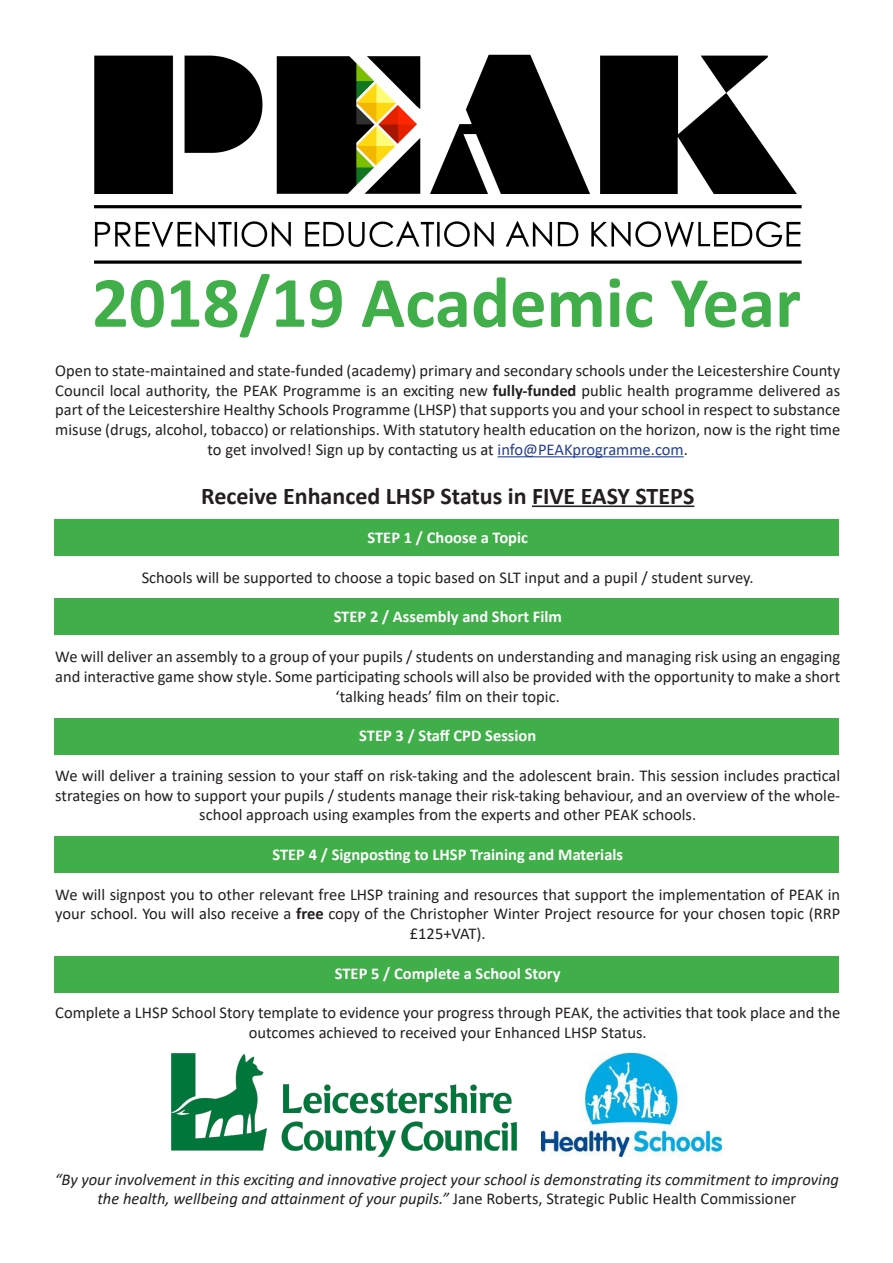
<style>
.page{position:relative;width:893px;height:1263px;background:#fff}
.page>*{position:absolute;margin:0;border:0;box-sizing:border-box;transform-origin:0 0}
.t1{font:700 72.75px "Calibri";color:#40ae49}
.t2{font:700 24px "Calibri";color:#231f20}
.t3{font:16.5px/19.8px "Calibri";color:#231f20;text-align:center}
.t4{font:italic 16.5px/19.8px "Calibri";color:#231f20;text-align:center}
.t5{font:700 16.5px "Calibri";color:#fff}
.s1{font-weight:700}
.s2{color:#253f8e}
.s3{font-style:normal}
</style>
<div class="page">
<div style="left:55px;top:598px;width:784px;height:37px;background:#40ae49"></div>
<div style="left:55px;top:718px;width:784px;height:36px;background:#40ae49"></div>
<div style="left:55px;top:836px;width:784px;height:36px;background:#40ae49"></div>
<div style="left:55px;top:956px;width:784px;height:36px;background:#40ae49"></div>
<div style="left:55px;top:519px;width:784px;height:37px;background:#40ae49"></div>
<hr style="left:498px;top:456px;width:186px;height:1px;background:#253f8e">
<hr style="left:532px;top:505px;width:162px;height:2px;background:#231f20">
<img style="left:94px;top:54px;width:708px;height:210px">
<img style="left:171px;top:1054px;width:345px;height:102px">
<img style="left:541px;top:1054px;width:181px;height:102px">
<p class="t1" style="left:92px;top:251px;width:710px">2018/19 Academic Year</p>
<p class="t3" style="left:55px;top:360px;width:786px">Open to state-maintained and state-funded (academy) primary and secondary schools under the Leicestershire County Council local authority, the PEAK Programme is an exciting new <span class="s1">fully-funded</span> public health programme delivered as part of the Leicestershire Healthy Schools Programme (LHSP) that supports you and your school in respect to substance misuse (drugs, alcohol, tobacco) or relationships. With statutory health education on the horizon, now is the right time to get involved! Sign up by contacting us at <span class="s2">info@PEAKprogramme.com</span>.</p>
<p class="t2" style="left:201px;top:479px;width:495px">Receive Enhanced LHSP Status in FIVE EASY STEPS</p>
<p class="t5" style="left:367px;top:526px;width:162px">STEP 1 / Choose a Topic</p>
<p class="t3" style="left:142px;top:567px;width:614px">Schools will be supported to choose a topic based on SLT input and a pupil / student survey.</p>
<p class="t5" style="left:334px;top:605px;width:230px">STEP 2 / Assembly and Short Film</p>
<p class="t3" style="left:55px;top:646px;width:786px">We will deliver an assembly to a group of your pupils / students on understanding and managing risk using an engaging and interactive game show style. Some participating schools will also be provided with the opportunity to make a short ‘talking heads’ film on their topic.</p>
<p class="t5" style="left:359px;top:724px;width:179px">STEP 3 / Staff CPD Session</p>
<p class="t3" style="left:55px;top:765px;width:786px">We will deliver a training session to your staff on risk-taking and the adolescent brain. This session includes practical strategies on how to support your pupils / students manage their risk-taking behaviour, and an overview of the whole&shy;school approach using examples from the experts and other PEAK schools.</p>
<p class="t5" style="left:272px;top:843px;width:352px">STEP 4 / Signposting to LHSP Training and Materials</p>
<p class="t3" style="left:55px;top:884px;width:786px">We will signpost you to other relevant free LHSP training and resources that support the implementation of PEAK in your school. You will also receive a <span class="s1">free</span> copy of the Christopher Winter Project resource for your chosen topic (RRP £125+VAT).</p>
<p class="t5" style="left:335px;top:962px;width:227px">STEP 5 / Complete a School Story</p>
<p class="t3" style="left:55px;top:1003px;width:786px">Complete a LHSP School Story template to evidence your progress through PEAK, the activities that took place and the outcomes achieved to received your Enhanced LHSP Status.</p>
<p class="t4" style="left:55px;top:1168px;width:786px">“By your involvement in this exciting and innovative project your school is demonstrating its commitment to improving the health, wellbeing and attainment of your pupils.” <span class="s3">Jane Roberts, Strategic Public Health Commissioner</span></p>
</div>
